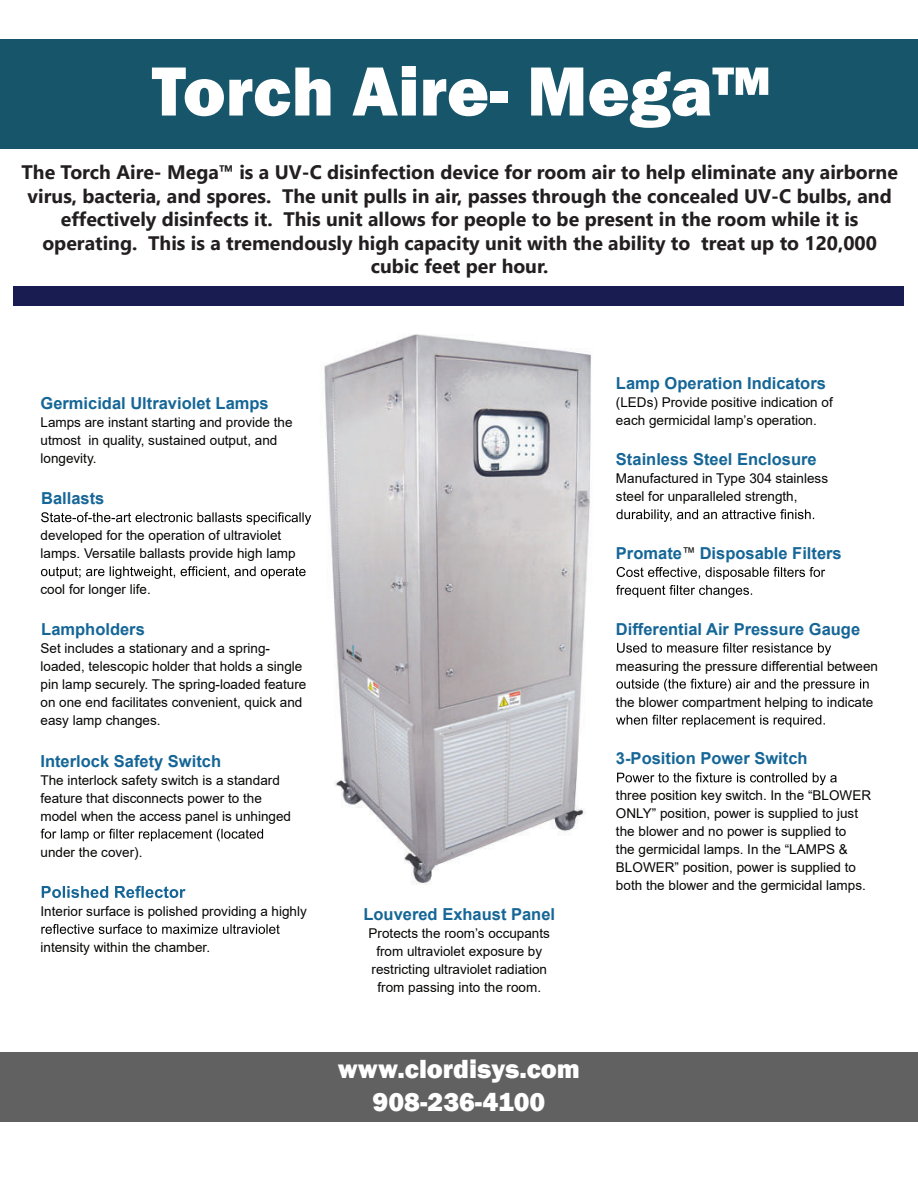
<style>
.page{position:relative;width:918px;height:1188px;background:#fff}
.page>*{position:absolute;margin:0;border:0;box-sizing:border-box;transform-origin:0 0}
.t1{font:800 72px "Franklin Gothic";color:#fff}
.t2{font:800 27px/32.4px "Franklin Gothic";color:#fff;text-align:center}
.t3{font:700 19.5px/23.4px "Segoe UI";color:#231f20;text-align:center}
.t4{font:700 16.5px "Arial";color:#156697}
.t5{font:13.5px/18px "Arial";color:#050504}
.s1{font-weight:400;font-size:13.5px;color:#050504}
</style>
<div class="page">
<div style="left:0;top:39px;width:918px;height:109px;background:#17566a"></div>
<div style="left:14px;top:287px;width:890px;height:19px;background:#191c51"></div>
<div style="left:0;top:1053px;width:918px;height:69px;background:#606160"></div>
<svg style="left:41px;top:512px;width:270px;height:13px"></svg>
<svg style="left:41px;top:566px;width:265px;height:13px"></svg>
<svg style="left:41px;top:829px;width:222px;height:12px"></svg>
<svg style="left:42px;top:886px;width:144px;height:12px"></svg>
<svg style="left:41px;top:924px;width:239px;height:10px"></svg>
<svg style="left:616px;top:509px;width:198px;height:13px"></svg>
<svg style="left:616px;top:567px;width:209px;height:31px"></svg>
<svg style="left:617px;top:643px;width:214px;height:12px"></svg>
<svg style="left:616px;top:679px;width:253px;height:12px"></svg>
<svg style="left:616px;top:715px;width:209px;height:12px"></svg>
<svg style="left:617px;top:772px;width:220px;height:13px"></svg>
<img style="left:324px;top:334px;width:267px;height:551px">
<h1 class="t1" style="left:152px;top:45px;width:620px">Torch Aire- Mega™</h1>
<p class="t3" style="left:22px;top:159px;width:878px">The Torch Aire- Mega™ is a UV-C disinfection device for room air to help eliminate any airborne virus, bacteria, and spores. The unit pulls in air, passes through the concealed UV-C bulbs, and effectively disinfects it. This unit allows for people to be present in the room while it is operating. This is a tremendously high capacity unit with the ability to treat up to 120,000 cubic feet per hour.</p>
<p class="t4" style="left:41px;top:391px;width:230px">Germicidal Ultraviolet Lamps</p>
<p class="t5" style="left:40px;top:413px;width:254px">Lamps are instant starting and provide the utmost in quality, sustained output, and longevity.</p>
<p class="t4" style="left:41px;top:487px;width:65px">Ballasts</p>
<p class="t5" style="left:40px;top:526px;width:257px">developed for the operation of ultraviolet lamps. Versatile ballasts provide high lamp</p>
<p class="t5" style="left:40px;top:580px;width:112px">cool for longer life.</p>
<p class="t4" style="left:41px;top:618px;width:105px">Lampholders</p>
<p class="t5" style="left:40px;top:639px;width:267px">Set includes a stationary and a spring&shy;loaded, telescopic holder that holds a single pin lamp securely. The spring-loaded feature on one end facilitates convenient, quick and easy lamp changes.</p>
<p class="t4" style="left:40px;top:749px;width:182px">Interlock Safety Switch</p>
<p class="t5" style="left:40px;top:771px;width:252px">The interlock safety switch is a standard feature that disconnects power to the model when the access panel is unhinged</p>
<p class="t5" style="left:40px;top:843px;width:104px">under the cover).</p>
<p class="t5" style="left:40px;top:902px;width:268px">Interior surface is polished providing a highly</p>
<p class="t5" style="left:40px;top:938px;width:171px">intensity within the chamber.</p>
<p class="t4" style="left:363px;top:902px;width:193px">Louvered Exhaust Panel</p>
<p class="t5" style="left:369px;top:924px;width:183px;text-align:center">Protects the room’s occupants from ultraviolet exposure by restricting ultraviolet radiation from passing into the room.</p>
<h2 class="t2" style="left:338px;top:1053px;width:244px">www.clordisys.com<br>908-236-4100</h2>
<p class="t4" style="left:616px;top:372px;width:211px">Lamp Operation Indicators</p>
<p class="t5" style="left:616px;top:393px;width:218px">(LEDs) Provide positive indication of each germicidal lamp’s operation.</p>
<p class="t4" style="left:616px;top:448px;width:202px">Stainless Steel Enclosure</p>
<p class="t5" style="left:616px;top:469px;width:214px">Manufactured in Type 304 stainless steel for unparalleled strength,</p>
<p class="t4" style="left:616px;top:541px;width:227px">Promate<span class="s1">™</span> Disposable Filters</p>
<p class="t4" style="left:616px;top:617px;width:246px">Differential Air Pressure Gauge</p>
<p class="t5" style="left:616px;top:657px;width:264px">measuring the pressure differential between</p>
<p class="t5" style="left:616px;top:693px;width:259px">the blower compartment helping to indicate</p>
<p class="t4" style="left:616px;top:747px;width:193px">3-Position Power Switch</p>
<p class="t5" style="left:616px;top:786px;width:257px">three position key switch. In the “BLOWER ONLY” position, power is supplied to just the blower and no power is supplied to<br>the germicidal lamps. In the “LAMPS &amp; BLOWER” position, power is supplied to both the blower and the germicidal lamps.</p>
</div>
